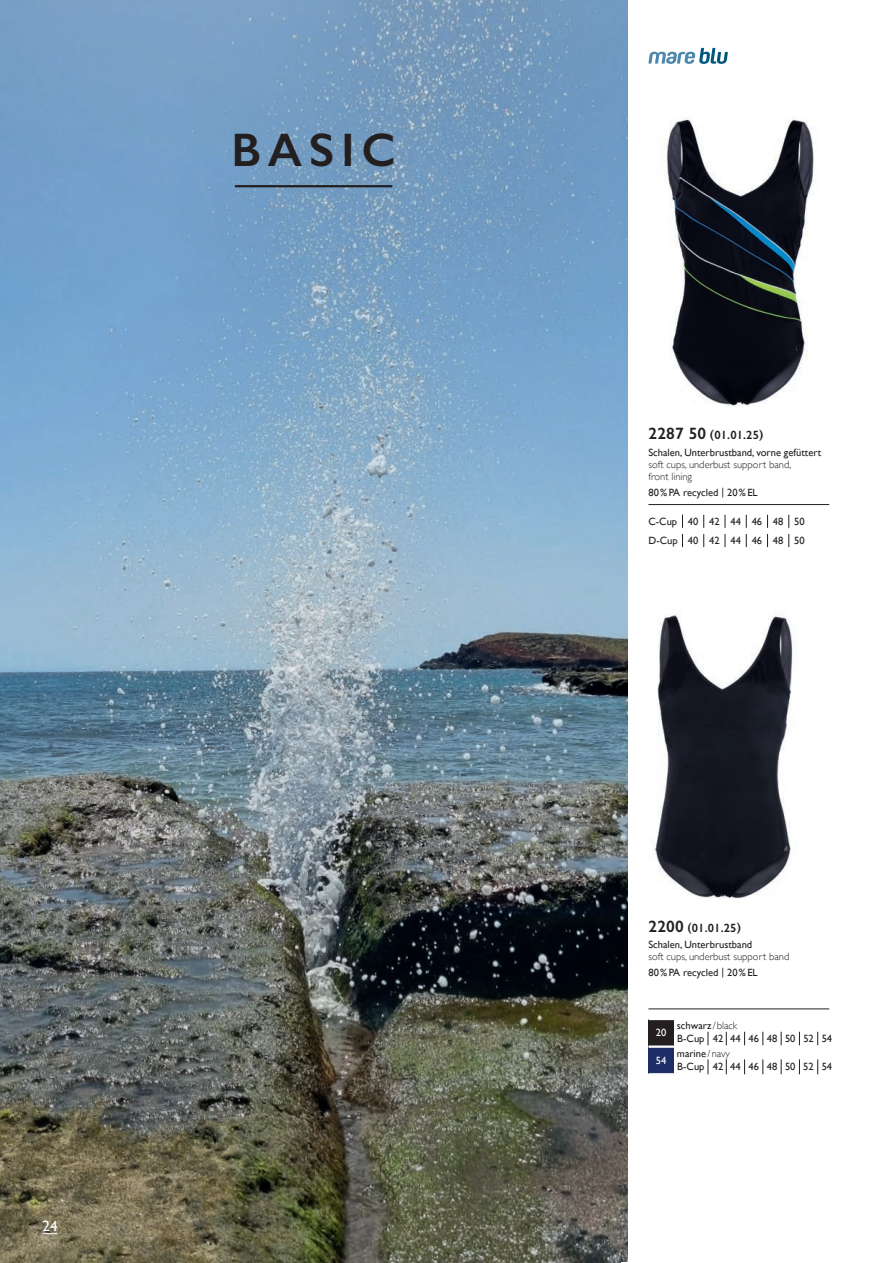
<style>
.page{position:relative;width:893px;height:1263px;background:#fff}
.page>*{position:absolute;margin:0;border:0;box-sizing:border-box;transform-origin:0 0}
.t1{font:600 47.25px "Gill Sans";letter-spacing:.145em;color:#231f20}
.t2{font:15px "Gill Sans";color:#fff}
.t3{font:600 12px "Gill Sans";letter-spacing:.01em;color:#231f20}
.t4{font:10.5px/13.2px "Gill Sans";color:#231f20}
.t5{font:300 10.5px/12px "Gill Sans";color:#231f20}
.t6{font:10.5px "Gill Sans";color:#fff}
.s1{font-size:16.5px}
.s2{font-weight:300}
</style>
<div class="page">
<img style="left:0;top:0;width:627px;height:1263px">
<img style="left:653px;top:615px;width:140px;height:283px">
<img style="left:666px;top:117px;width:148px;height:289px">
<svg style="left:43px;top:1233px;width:15px;height:1px"></svg>
<hr style="left:235px;top:185px;width:157px;height:2px;background:#231f20">
<svg style="left:682px;top:514px;width:108px;height:33px"></svg>
<hr style="left:648px;top:504px;width:181px;height:1px;background:#231f20">
<div style="left:648px;top:1019px;width:26px;height:28px;background:#231f20"></div>
<div style="left:648px;top:1047px;width:26px;height:27px;background:#1d2e66"></div>
<svg style="left:726px;top:1032px;width:1px;height:13px"></svg>
<svg style="left:744px;top:1032px;width:1px;height:13px"></svg>
<svg style="left:726px;top:1059px;width:1px;height:15px"></svg>
<svg style="left:744px;top:1059px;width:1px;height:15px"></svg>
<hr style="left:648px;top:1073px;width:26px;height:2px;background:#fff">
<svg style="left:763px;top:1032px;width:1px;height:13px"></svg>
<svg style="left:781px;top:1032px;width:1px;height:13px"></svg>
<svg style="left:799px;top:1032px;width:1px;height:13px"></svg>
<svg style="left:817px;top:1032px;width:1px;height:13px"></svg>
<svg style="left:763px;top:1059px;width:1px;height:15px"></svg>
<svg style="left:781px;top:1059px;width:1px;height:15px"></svg>
<svg style="left:799px;top:1059px;width:1px;height:15px"></svg>
<svg style="left:817px;top:1059px;width:1px;height:15px"></svg>
<svg style="left:708px;top:1032px;width:1px;height:13px"></svg>
<svg style="left:708px;top:1059px;width:1px;height:15px"></svg>
<hr style="left:648px;top:1018px;width:26px;height:2px;background:#fff">
<hr style="left:648px;top:1045px;width:26px;height:3px;background:#fff">
<hr style="left:648px;top:1009px;width:181px;height:1px;background:#231f20">
<svg style="left:648px;top:48px;width:80px;height:16px"></svg>
<h1 class="t1" style="left:232px;top:121px;width:166px">BASIC</h1>
<h2 class="t2" style="left:43px;top:1217px;width:16px">24</h2>
<p class="t3" style="left:648px;top:428px;width:117px"><span class="s1">2287 50</span> (01.01.25)</p>
<p class="t4" style="left:648px;top:445px;width:174px">Schalen, Unterbrustband, vorne gefüttert</p>
<p class="t5" style="left:648px;top:458px;width:144px">soft cups, underbust support band, front lining</p>
<p class="t4" style="left:648px;top:486px;width:111px">80%PA recycled | 20%EL</p>
<p class="t4" style="left:648px;top:511px;width:158px;line-height:19.4px">C-Cup 40 42 44 46 48 50<br>D-Cup 40 42 44 46 48 50</p>
<p class="t3" style="left:648px;top:920px;width:94px"><span class="s1">2200</span> (01.01.25)</p>
<p class="t4" style="left:648px;top:938px;width:105px">Schalen, Unterbrustband</p>
<p class="t5" style="left:648px;top:950px;width:142px">soft cups, underbust support band</p>
<p class="t4" style="left:648px;top:966px;width:111px">80%PA recycled | 20%EL</p>
<p class="t6" style="left:656px;top:1027px;width:12px">20</p>
<p class="t4" style="left:677px;top:1019px;width:157px">schwarz <span class="s2">/black<br></span>B-Cup 42 44 46 48 50 52 54</p>
<p class="t6" style="left:656px;top:1054px;width:12px">54</p>
<p class="t4" style="left:677px;top:1047px;width:157px">marine <span class="s2">/ navy<br></span>B-Cup 42 44 46 48 50 52 54</p>
</div>
